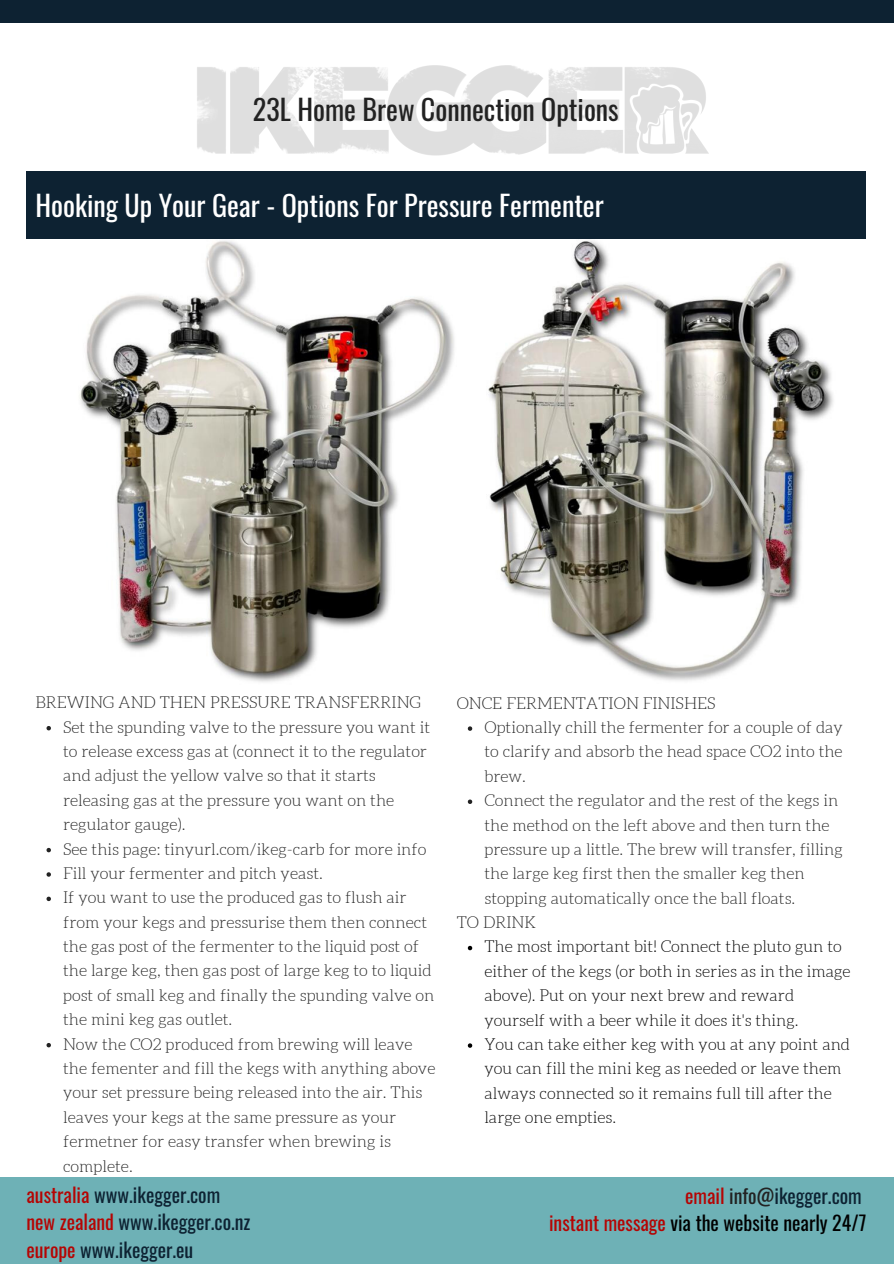
<style>
.page{position:relative;width:894px;height:1264px;background:#fff}
.page>*{position:absolute;margin:0;border:0;box-sizing:border-box;transform-origin:0 0}
.t1{font:28.05px "Oswald";color:#fff}
.t2{font:28.05px "Oswald";color:#222}
.t3{font:19.8px/27px "Oswald";color:#0d2232}
.t4{font:19.8px/27px "Oswald";color:#000;text-align:right}
.t5{font:300 16.35px/24.3px "Aleo";color:#222}
.t6{font:300 16.35px/24.3px "Aleo";color:#000}
.s1{color:#b50403}
.s2{color:#222}
.s3{color:#0d2232}
</style>
<div class="page">
<img style="left:197px;top:65px;width:512px;height:91px">
<img style="left:456px;top:221px;width:410px;height:460px">
<img style="left:26px;top:238px;width:430px;height:444px">
<div style="left:26px;top:172px;width:839px;height:66px;background:#0d2232"></div>
<div style="left:0;top:1177px;width:893px;height:86px;background:#6eb1b6"></div>
<div style="left:0;top:0;width:893px;height:23px;background:#0d2232"></div>
<svg style="left:46px;top:726px;width:5px;height:4px"></svg>
<svg style="left:46px;top:847px;width:5px;height:5px"></svg>
<svg style="left:46px;top:872px;width:5px;height:4px"></svg>
<svg style="left:46px;top:896px;width:5px;height:5px"></svg>
<svg style="left:46px;top:1043px;width:5px;height:4px"></svg>
<svg style="left:467px;top:726px;width:5px;height:4px"></svg>
<svg style="left:467px;top:799px;width:5px;height:5px"></svg>
<svg style="left:467px;top:945px;width:5px;height:5px"></svg>
<svg style="left:467px;top:1043px;width:5px;height:4px"></svg>
<h1 class="t2" style="left:253px;top:88px;width:367px">23L Home Brew Connection Options</h1>
<h1 class="t1" style="left:35px;top:183px;width:569px">Hooking Up Your Gear - Options For Pressure Fermenter</h1>
<p class="t5" style="left:35px;top:690px;width:387px">BREWING AND THEN PRESSURE TRANSFERRING</p>
<p class="t5" style="left:63px;top:714px;width:374px">Set the spunding valve to the pressure you want it to release excess gas at (connect it to the regulator and adjust the yellow valve so that it starts releasing gas at the pressure you want on the regulator gauge).<br>See this page: tinyurl.com/ikeg-carb for more info Fill your fermenter and pitch yeast.<br>If you want to use the produced gas to flush air from your kegs and pressurise them then connect the gas post of the fermenter to the liquid post of the large keg, then gas post of large keg to to liquid post of small keg and finally the spunding valve on the mini keg gas outlet.<br>Now the CO2 produced from brewing will leave the fementer and fill the kegs with anything above your set pressure being released into the air. This leaves your kegs at the same pressure as your fermetner for easy transfer when brewing is complete.</p>
<p class="t5" style="left:456px;top:691px;width:260px">ONCE FERMENTATION FINISHES</p>
<p class="t5" style="left:484px;top:715px;width:360px">Optionally chill the fermenter for a couple of day to clarify and absorb the head space CO2 into the brew.<br>Connect the regulator and the rest of the kegs in the method on the left above and then turn the pressure up a little. The brew will transfer, filling the large keg first then the smaller keg then stopping automatically once the ball floats.</p>
<p class="t6" style="left:484px;top:934px;width:367px">The most important bit! Connect the pluto gun to either of the kegs (or both in series as in the image above). Put on your next brew and reward yourself with a beer while it does it's thing.<br>You can take either keg with you at any point and you can fill the mini keg as needed or leave them always connected so it remains full till after the large one empties.</p>
<p class="t5" style="left:456px;top:910px;width:81px">TO DRINK</p>
<p class="t3" style="left:27px;top:1180px;width:225px"><span class="s1">australia</span> www.ikegger.com <span class="s1">new zealand</span> www.ikegger.co.nz <span class="s1">europe</span> www.ikegger.eu</p>
<p class="t4" style="left:549px;top:1181px;width:319px"><span class="s1">email</span> <span class="s2">info@</span><span class="s3">ikegger.com<br></span><span class="s1">instant message</span> via the website nearly 24/7</p>
</div>
